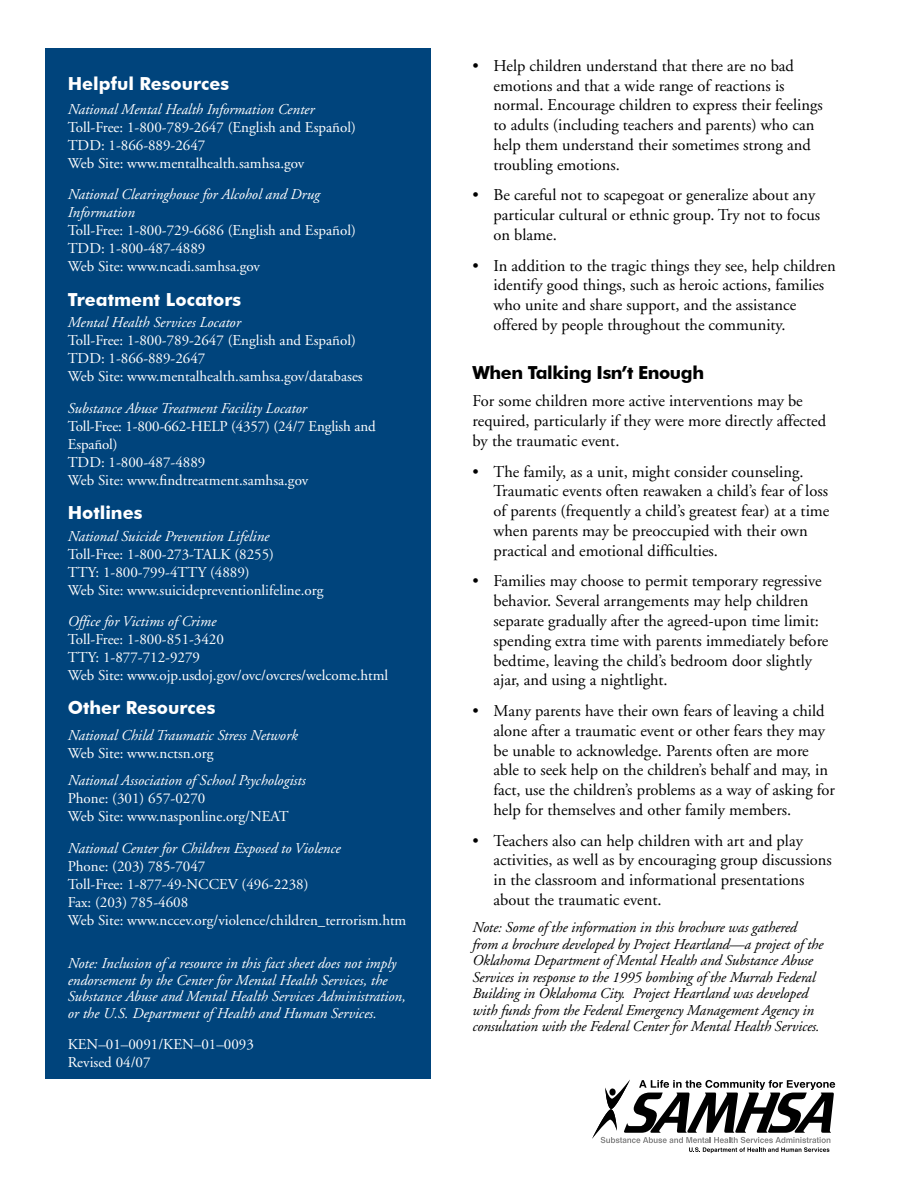
<style>
.page{position:relative;width:918px;height:1188px;background:#fff}
.page>*{position:absolute;margin:0;border:0;box-sizing:border-box;transform-origin:0 0}
.t1{font:700 18px "Futura BT";color:#fff}
.t2{font:700 18px "Futura BT";letter-spacing:-.025em;color:#000}
.t3{font:16.5px/19.8px "Adobe Garamond";color:#000}
.t4{font:15px/18px "Adobe Garamond";color:#fff}
.t5{font:italic 15px/16.5px "Adobe Garamond";color:#fff}
.t6{font:italic 15px/16.5px "Adobe Garamond";letter-spacing:-.01em;color:#000}
</style>
<div class="page">
<div style="left:45px;top:48px;width:385px;height:1031px;background:#00447c"></div>
<svg style="left:592px;top:1079px;width:243px;height:74px"></svg>
<p class="t1" style="left:68px;top:72px;width:163px">Helpful Resources</p>
<p class="t5" style="left:68px;top:101px;width:248px">National Mental Health Information Center</p>
<p class="t4" style="left:68px;top:119px;width:290px">Toll-Free: 1-800-789-2647 (English and Español)<br>TDD: 1-866-889-2647<br>Web Site: www.mentalhealth.samhsa.gov</p>
<p class="t5" style="left:68px;top:186px;width:254px;line-height:18px">National Clearinghouse for Alcohol and Drug<br>Information</p>
<p class="t4" style="left:68px;top:222px;width:290px">Toll-Free: 1-800-729-6686 (English and Español)<br>TDD: 1-800-487-4889<br>Web Site: www.ncadi.samhsa.gov</p>
<p class="t1" style="left:68px;top:288px;width:175px">Treatment Locators</p>
<p class="t5" style="left:68px;top:315px;width:175px">Mental Health Services Locator</p>
<p class="t4" style="left:68px;top:332px;width:297px">Toll-Free: 1-800-789-2647 (English and Español)<br>TDD: 1-866-889-2647<br>Web Site: www.mentalhealth.samhsa.gov/databases</p>
<p class="t5" style="left:68px;top:400px;width:241px">Substance Abuse Treatment Facility Locator</p>
<p class="t4" style="left:68px;top:417px;width:310px">Toll-Free: 1-800-662-HELP (4357) (24/7 English and<br>Español)<br>TDD: 1-800-487-4889<br>Web Site: www.findtreatment.samhsa.gov</p>
<p class="t1" style="left:68px;top:502px;width:76px">Hotlines</p>
<p class="t5" style="left:68px;top:528px;width:203px">National Suicide Prevention Lifeline</p>
<p class="t4" style="left:68px;top:545px;width:257px">Toll-Free: 1-800-273-TALK (8255)<br>TTY: 1-800-799-4TTY (4889)<br>Web Site: www.suicidepreventionlifeline.org</p>
<p class="t5" style="left:68px;top:614px;width:150px">Office for Victims of Crime</p>
<p class="t4" style="left:68px;top:631px;width:322px">Toll-Free: 1-800-851-3420<br>TTY: 1-877-712-9279<br>Web Site: www.ojp.usdoj.gov/ovc/ovcres/welcome.html</p>
<p class="t1" style="left:68px;top:697px;width:149px">Other Resources</p>
<p class="t5" style="left:68px;top:728px;width:232px">National Child Traumatic Stress Network</p>
<p class="t4" style="left:68px;top:745px;width:147px">Web Site: www.nctsn.org</p>
<p class="t5" style="left:68px;top:773px;width:239px">National Association of School Psychologists</p>
<p class="t4" style="left:68px;top:790px;width:223px">Phone: (301) 657-0270<br>Web Site: www.nasponline.org/NEAT</p>
<p class="t5" style="left:68px;top:840px;width:274px">National Center for Children Exposed to Violence</p>
<p class="t4" style="left:68px;top:857px;width:340px">Phone: (203) 785-7047<br>Toll-Free: 1-877-49-NCCEV (496-2238)<br>Fax: (203) 785-4608<br>Web Site: www.nccev.org/violence/children_terrorism.htm</p>
<p class="t5" style="left:68px;top:956px;width:340px">Note: Inclusion of a resource in this fact sheet does not imply endorsement by the Center for Mental Health Services, the Substance Abuse and Mental Health Services Administration, or the U.S. Department of Health and Human Services.</p>
<p class="t4" style="left:68px;top:1036px;width:188px">KEN–01–0091/KEN–01–0093<br>Revised 04/07</p>
<p class="t3" style="left:494px;top:56px;width:331px">Help children understand that there are no bad emotions and that a wide range of reactions is normal. Encourage children to express their feelings to adults (including teachers and parents) who can help them understand their sometimes strong and troubling emotions.</p>
<p class="t3" style="left:494px;top:186px;width:328px">Be careful not to scapegoat or generalize about any particular cultural or ethnic group. Try not to focus on blame.</p>
<p class="t3" style="left:494px;top:256px;width:344px">In addition to the tragic things they see, help children identify good things, such as heroic actions, families who unite and share support, and the assistance offered by people throughout the community.</p>
<p class="t2" style="left:472px;top:361px;width:233px">When Talking Isn’t Enough</p>
<p class="t3" style="left:472px;top:392px;width:355px">For some children more active interventions may be required, particularly if they were more directly affected by the traumatic event.</p>
<p class="t3" style="left:494px;top:462px;width:337px">The family, as a unit, might consider counseling.<br>Traumatic events often reawaken a child’s fear of loss of parents (frequently a child’s greatest fear) at a time when parents may be preoccupied with their own practical and emotional difficulties.</p>
<p class="t3" style="left:494px;top:572px;width:337px">Families may choose to permit temporary regressive behavior. Several arrangements may help children separate gradually after the agreed-upon time limit: spending extra time with parents immediately before bedtime, leaving the child’s bedroom door slightly ajar, and using a nightlight.</p>
<p class="t3" style="left:494px;top:701px;width:343px">Many parents have their own fears of leaving a child alone after a traumatic event or other fears they may be unable to acknowledge. Parents often are more able to seek help on the children’s behalf and may, in fact, use the children’s problems as a way of asking for help for themselves and other family members.</p>
<p class="t3" style="left:494px;top:831px;width:340px">Teachers also can help children with art and play activities, as well as by encouraging group discussions in the classroom and informational presentations about the traumatic event.</p>
<p class="t6" style="left:472px;top:920px;width:352px">Note: Some of the information in this brochure was gathered from a brochure developed by Project Heartland—a project of the Oklahoma Department of Mental Health and Substance Abuse Services in response to the 1995 bombing of the Murrah Federal Building in Oklahoma City. Project Heartland was developed with funds from the Federal Emergency Management Agency in consultation with the Federal Center for Mental Health Services.</p>
<p class="t3" style="left:472px;top:56px;width:8px">•</p>
<p class="t3" style="left:472px;top:186px;width:8px">•</p>
<p class="t3" style="left:472px;top:256px;width:8px">•</p>
<p class="t3" style="left:472px;top:462px;width:8px">•</p>
<p class="t3" style="left:472px;top:572px;width:8px">•</p>
<p class="t3" style="left:472px;top:701px;width:8px">•</p>
<p class="t3" style="left:472px;top:831px;width:8px">•</p>
</div>
